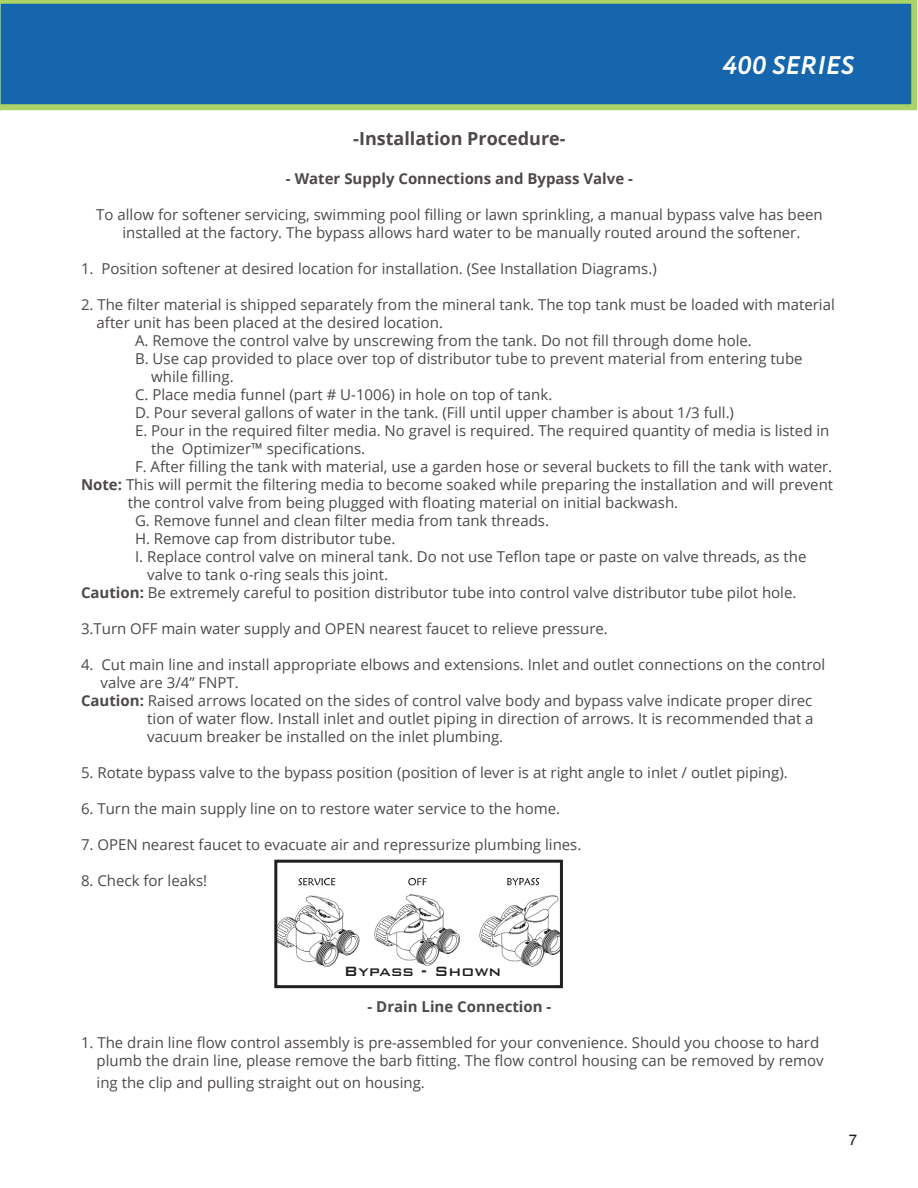
<style>
.page{position:relative;width:918px;height:1188px;background:#fff}
.page>*{position:absolute;margin:0;border:0;box-sizing:border-box;transform-origin:0 0}
.t1{font:italic 700 25.5px "Circe";color:#fff}
.t2{font:700 18px "Open Sans";color:#4d4948}
.t3{font:500 18px "Bank Gothic BT";color:#231f20}
.t4{font:15px "Open Sans";color:#4d4948}
.t5{font:700 15px "Open Sans";color:#4d4948}
.t6{font:15px "Helvetica";color:#231f20}
.s1{font-weight:700}
</style>
<div class="page">
<svg style="left:0;top:0;width:917px;height:110px;background:#2370a6"></svg>
<img style="left:278px;top:878px;width:281px;height:89px">
<div style="left:274px;top:860px;width:289px;height:128px;border:3px solid #231f20"></div>
<h1 class="t1" style="left:722px;top:48px;width:133px">400 SERIES</h1>
<p class="t2" style="left:353px;top:125px;width:214px">-Installation Procedure-</p>
<p class="t5" style="left:286px;top:168px;width:349px">- Water Supply Connections and Bypass Valve -</p>
<p class="t4" style="left:96px;top:205px;width:728px">To allow for softener servicing, swimming pool filling or lawn sprinkling, a manual bypass valve has been</p>
<p class="t4" style="left:122px;top:223px;width:679px">installed at the factory. The bypass allows hard water to be manually routed around the softener.</p>
<p class="t4" style="left:81px;top:259px;width:577px">1. Position softener at desired location for installation. (See Installation Diagrams.)</p>
<p class="t4" style="left:81px;top:295px;width:755px">2. The filter material is shipped separately from the mineral tank. The top tank must be loaded with material</p>
<p class="t4" style="left:97px;top:313px;width:348px">after unit has been placed at the desired location.</p>
<p class="t4" style="left:135px;top:331px;width:618px">A. Remove the control valve by unscrewing from the tank. Do not fill through dome hole.</p>
<p class="t4" style="left:135px;top:349px;width:669px">B. Use cap provided to place over top of distributor tube to prevent material from entering tube</p>
<p class="t4" style="left:151px;top:367px;width:84px">while filling.</p>
<p class="t4" style="left:135px;top:385px;width:419px">C. Place media funnel (part # U-1006) in hole on top of tank.</p>
<p class="t4" style="left:135px;top:403px;width:601px">D. Pour several gallons of water in the tank. (Fill until upper chamber is about 1/3 full.)</p>
<p class="t4" style="left:135px;top:421px;width:696px">E. Pour in the required filter media. No gravel is required. The required quantity of media is listed in</p>
<p class="t4" style="left:151px;top:439px;width:216px">the Optimizer™ specifications.</p>
<p class="t4" style="left:135px;top:457px;width:699px">F. After filling the tank with material, use a garden hose or several buckets to fill the tank with water.</p>
<p class="t4" style="left:81px;top:475px;width:754px"><span class="s1">Note:</span> This will permit the filtering media to become soaked while preparing the installation and will prevent</p>
<p class="t4" style="left:128px;top:493px;width:552px">the control valve from being plugged with floating material on initial backwash.</p>
<p class="t4" style="left:135px;top:511px;width:416px">G. Remove funnel and clean filter media from tank threads.</p>
<p class="t4" style="left:135px;top:529px;width:262px">H. Remove cap from distributor tube.</p>
<p class="t4" style="left:135px;top:547px;width:673px">I. Replace control valve on mineral tank. Do not use Teflon tape or paste on valve threads, as the</p>
<p class="t4" style="left:147px;top:565px;width:242px">valve to tank o-ring seals this joint.</p>
<p class="t4" style="left:81px;top:583px;width:717px"><span class="s1">Caution:</span> Be extremely careful to position distributor tube into control valve distributor tube pilot hole.</p>
<p class="t4" style="left:81px;top:619px;width:528px">3.Turn OFF main water supply and OPEN nearest faucet to relieve pressure.</p>
<p class="t4" style="left:81px;top:655px;width:746px">4. Cut main line and install appropriate elbows and extensions. Inlet and outlet connections on the control</p>
<p class="t4" style="left:100px;top:673px;width:140px">valve are 3/4” FNPT.</p>
<p class="t4" style="left:81px;top:691px;width:733px"><span class="s1">Caution:</span> Raised arrows located on the sides of control valve body and bypass valve indicate proper direc</p>
<p class="t4" style="left:147px;top:709px;width:668px">tion of water flow. Install inlet and outlet piping in direction of arrows. It is recommended that a</p>
<p class="t4" style="left:147px;top:727px;width:358px">vacuum breaker be installed on the inlet plumbing.</p>
<p class="t4" style="left:81px;top:763px;width:708px">5. Rotate bypass valve to the bypass position (position of lever is at right angle to inlet / outlet piping).</p>
<p class="t4" style="left:81px;top:799px;width:481px">6. Turn the main supply line on to restore water service to the home.</p>
<p class="t4" style="left:81px;top:835px;width:502px">7. OPEN nearest faucet to evacuate air and repressurize plumbing lines.</p>
<p class="t4" style="left:81px;top:871px;width:128px">8. Check for leaks!</p>
<p class="t3" style="left:344px;top:961px;width:159px">Bypass - Shown</p>
<p class="t5" style="left:368px;top:996px;width:185px">- Drain Line Connection -</p>
<p class="t4" style="left:81px;top:1033px;width:740px">1. The drain line flow control assembly is pre-assembled for your convenience. Should you choose to hard</p>
<p class="t4" style="left:97px;top:1051px;width:729px">plumb the drain line, please remove the barb fitting. The flow control housing can be removed by remov</p>
<p class="t4" style="left:97px;top:1072px;width:330px">ing the clip and pulling straight out on housing.</p>
<p class="t6" style="left:849px;top:1131px;width:10px">7</p>
</div>
